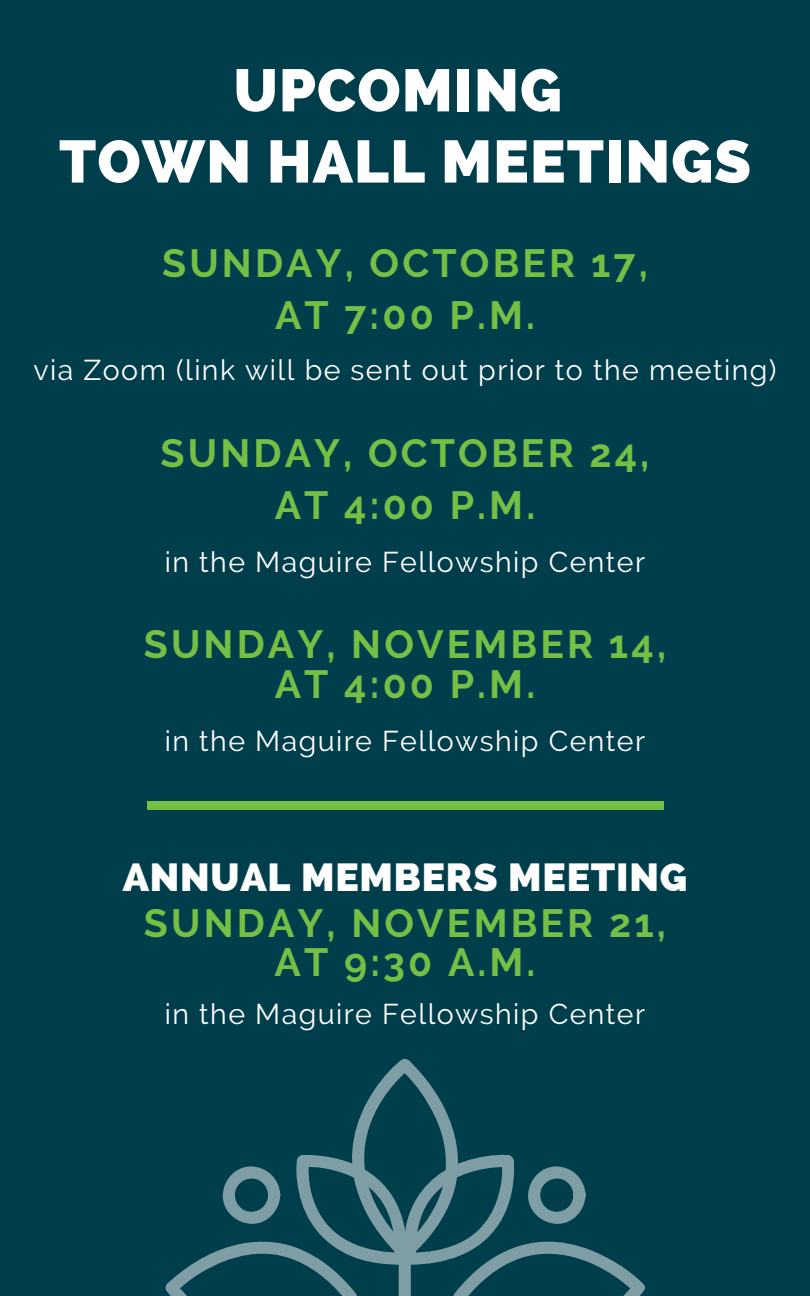
<style>
.page{position:relative;width:810px;height:1296px;background:#003e4c}
.page>*{position:absolute;margin:0;border:0;box-sizing:border-box;transform-origin:0 0}
.t1{font:800 59.62px "Raleway";letter-spacing:.02em;color:#fff}
.t2{font:700 39.15px "Raleway";letter-spacing:.08em;color:#74bf44}
.t3{font:800 39.15px "Raleway";letter-spacing:.02em;color:#fff}
.t4{font:28.57px "Raleway";letter-spacing:.05em;color:#fff}
</style>
<div class="page">
<svg style="left:166px;top:1059px;width:479px;height:237px"></svg>
<div style="left:147px;top:801px;width:516px;height:9px;background:#74bf44"></div>
<p class="t1" style="left:234px;top:55px;width:330px">UPCOMING</p>
<p class="t1" style="left:59px;top:127px;width:693px">TOWN HALL MEETINGS</p>
<p class="t2" style="left:162px;top:241px;width:487px">SUNDAY, OCTOBER 17,</p>
<p class="t2" style="left:275px;top:293px;width:261px">AT 7:00 P.M.</p>
<p class="t4" style="left:34px;top:353px;width:744px">via Zoom (link will be sent out prior to the meeting)</p>
<p class="t2" style="left:161px;top:431px;width:490px">SUNDAY, OCTOBER 24,</p>
<p class="t2" style="left:275px;top:482px;width:262px">AT 4:00 P.M.</p>
<p class="t4" style="left:165px;top:545px;width:482px">in the Maguire Fellowship Center</p>
<p class="t2" style="left:144px;top:622px;width:524px">SUNDAY, NOVEMBER 14,</p>
<p class="t2" style="left:275px;top:661px;width:262px">AT 4:00 P.M.</p>
<p class="t4" style="left:165px;top:724px;width:482px">in the Maguire Fellowship Center</p>
<p class="t3" style="left:123px;top:854px;width:566px">ANNUAL MEMBERS MEETING</p>
<p class="t2" style="left:144px;top:900px;width:524px">SUNDAY, NOVEMBER 21,</p>
<p class="t2" style="left:275px;top:940px;width:262px">AT 9:30 A.M.</p>
<p class="t4" style="left:165px;top:997px;width:482px">in the Maguire Fellowship Center</p>
</div>
